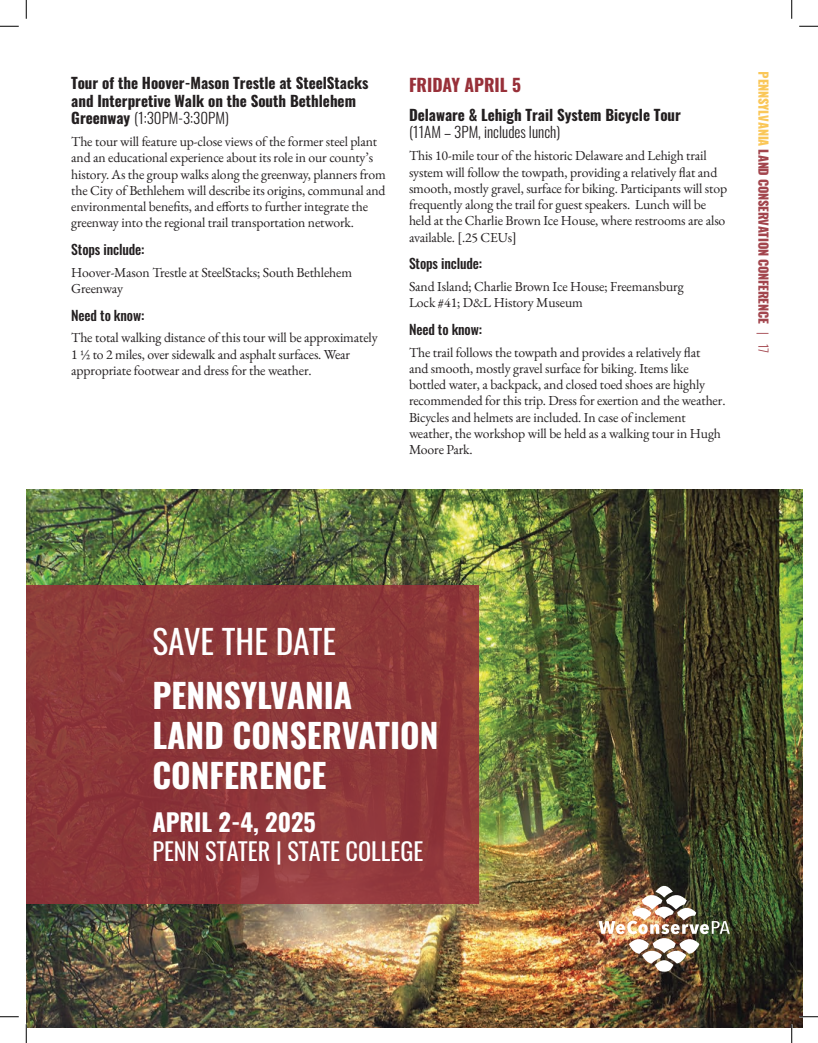
<style>
.page{position:relative;width:818px;height:1043px;background:#fff}
.page>*{position:absolute;margin:0;border:0;box-sizing:border-box;transform-origin:0 0}
.t1{font:700 33.38px/40.1px "Oswald";color:#fff}
.t2{font:33.38px "Oswald";color:#fff}
.t3{font:24.25px "Oswald";color:#fff}
.t4{font:700 24.25px "Oswald";color:#fff}
.t5{font:700 17.5px "Oswald";color:#983039}
.t6{font:700 15px/17.5px "Oswald";color:#231f20}
.t7{font:300 15px "Oswald";color:#231f20}
.t8{font:13.75px/16.2px "EB Garamond";letter-spacing:-.01em;color:#231f20}
.t9{font:500 13.75px "Oswald";letter-spacing:-.01em;color:#231f20}
.t10{font:800 12.5px "Oswald";letter-spacing:-.02em;color:#983039}
.s1{font-weight:300}
.s2{color:#fac146}
</style>
<div class="page">
<img style="left:26px;top:489px;width:776px;height:539px">
<div style="left:26px;top:585px;width:452px;height:319px;background:#8d3839"></div>
<img style="left:598px;top:885px;width:131px;height:86px">
<svg style="left:0;top:25px;width:19px;height:2px"></svg>
<svg style="left:799px;top:25px;width:19px;height:2px"></svg>
<svg style="left:0;top:1016px;width:19px;height:1px"></svg>
<svg style="left:799px;top:1015px;width:19px;height:2px"></svg>
<svg style="left:25px;top:0;width:2px;height:19px"></svg>
<svg style="left:25px;top:1024px;width:2px;height:18px"></svg>
<svg style="left:791px;top:0;width:1px;height:19px"></svg>
<svg style="left:790px;top:1024px;width:2px;height:18px"></svg>
<p class="t6" style="left:71px;top:75px;width:299px">Tour of the Hoover-Mason Trestle at SteelStacks and Interpretive Walk on the South Bethlehem<br>Greenway <span class="s1">(1:30PM-3:30PM)</span></p>
<p class="t8" style="left:71px;top:133px;width:316px">The tour will feature up-close views of the former steel plant and an educational experience about its role in our county’s history. As the group walks along the greenway, planners from the City of Bethlehem will describe its origins, communal and environmental benefits, and efforts to further integrate the greenway into the regional trail transportation network.</p>
<p class="t9" style="left:71px;top:242px;width:75px">Stops include:</p>
<p class="t8" style="left:71px;top:264px;width:282px">Hoover-Mason Trestle at SteelStacks; South Bethlehem<br>Greenway</p>
<p class="t9" style="left:71px;top:308px;width:74px">Need to know:</p>
<p class="t8" style="left:71px;top:330px;width:308px">The total walking distance of this tour will be approximately<br>1 ½ to 2 miles, over sidewalk and asphalt surfaces. Wear appropriate footwear and dress for the weather.</p>
<p class="t5" style="left:409px;top:76px;width:114px">FRIDAY APRIL 5</p>
<p class="t6" style="left:409px;top:107px;width:273px">Delaware &amp; Lehigh Trail System Bicycle Tour</p>
<p class="t7" style="left:409px;top:119px;width:153px">(11AM – 3PM, includes lunch)</p>
<p class="t8" style="left:409px;top:148px;width:320px">This 10-mile tour of the historic Delaware and Lehigh trail system will follow the towpath, providing a relatively flat and smooth, mostly gravel, surface for biking. Participants will stop frequently along the trail for guest speakers. Lunch will be held at the Charlie Brown Ice House, where restrooms are also available. [.25 CEUs]</p>
<p class="t9" style="left:409px;top:256px;width:75px">Stops include:</p>
<p class="t8" style="left:409px;top:278px;width:276px">Sand Island; Charlie Brown Ice House; Freemansburg<br>Lock #41; D&amp;L History Museum</p>
<p class="t9" style="left:409px;top:322px;width:74px">Need to know:</p>
<p class="t8" style="left:409px;top:344px;width:318px">The trail follows the towpath and provides a relatively flat<br>and smooth, mostly gravel surface for biking. Items like bottled water, a backpack, and closed toed shoes are highly recommended for this trip. Dress for exertion and the weather.<br>Bicycles and helmets are included. In case of inclement weather, the workshop will be held as a walking tour in Hugh Moore Park.</p>
<p class="t10" style="left:770px;top:71px;width:283px;rotate:90deg"><span class="s2">PENNSYLVANIA</span> LAND CONSERVATION CONFERENCE <span class="s1">| 17</span></p>
<h1 class="t2" style="left:152px;top:611px;width:185px">SAVE THE DATE</h1>
<h1 class="t1" style="left:152px;top:677px;width:288px">PENNSYLVANIA<br>LAND CONSERVATION<br>CONFERENCE</h1>
<h2 class="t4" style="left:152px;top:809px;width:165px">APRIL 2-4, 2025</h2>
<h2 class="t3" style="left:152px;top:829px;width:272px">PENN STATER | STATE COLLEGE</h2>
</div>
